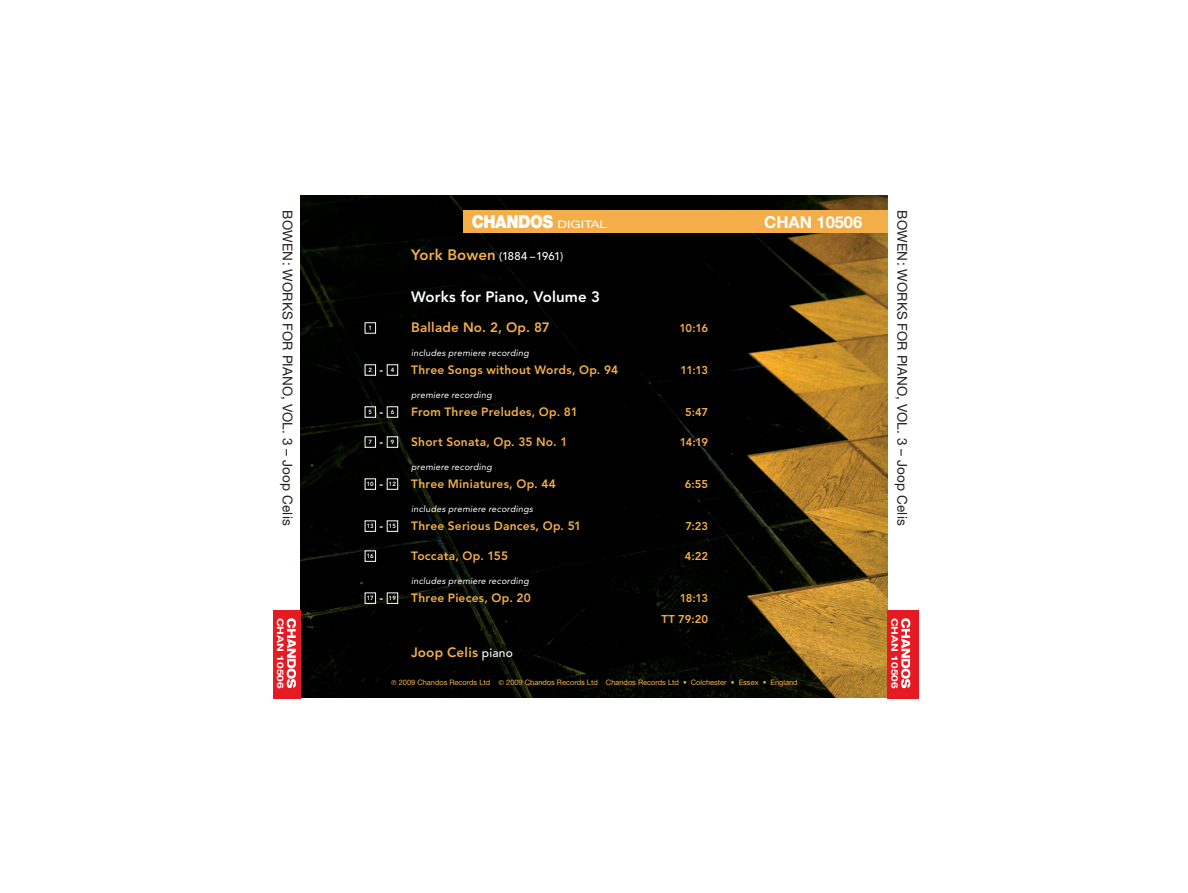
<style>
.page{position:relative;width:1188px;height:893px;background:#fff}
.page>*{position:absolute;margin:0;border:0;box-sizing:border-box;transform-origin:0 0}
.t1{font:900 18px "Helvetica Neue";letter-spacing:-.03em;color:#fff;scale:.89 1}
.t2{font:700 16.5px "Helvetica Neue";letter-spacing:-.005em;color:#fff}
.TL_-_Composer{font:800 15px "Avenir";letter-spacing:.01em;color:#fff}
.t3{font:13.5px "Helvetica Neue";letter-spacing:.015em;color:#231f20}
.TL_-premiere_recordi{font:800 13.5px "Avenir";letter-spacing:.015em;color:#f4ae49}
.TL_-_Artist{font:800 13.5px "Avenir";letter-spacing:.015em;color:#f4ae49}
.TL__-_Subtitle{font:800 12px "Avenir";letter-spacing:.02em;color:#f4ae49}
.TL__-_Subtitle-2{font:800 12px "Avenir";color:#fff}
.TL__-_Subtitle-3{font:800 11.25px "Avenir";letter-spacing:-.05em;color:#f4ae49}
.TL_-_Composer-2{font:500 11.25px "Avenir";letter-spacing:-.01em;color:#fff}
.TL_-_Pieces{font:800 11.25px "Avenir";color:#f4ae49}
.TL_-premiere_recordi-2{font:800 11.25px "Avenir";color:#f4ae49}
.TL_-premiere_recordi-3{font:italic 9px "Avenir";letter-spacing:.025em;color:#fff}
.t4{font:700 9px "Helvetica Neue";color:#fff;scale:1.31 1}
.t5{font:7.5px "Helvetica Neue";letter-spacing:-.005em;color:#f4ae49}
.t6{font:800 6px "Avenir";color:#fff}
.s1{font-weight:400;font-size:10.5px}
.s2{font-weight:800;font-size:15px;color:#f4ae49}
.s3{font-weight:500;font-size:12px;color:#fff}
</style>
<div class="page">
<img style="left:301px;top:195px;width:586px;height:502px">
<div style="left:273px;top:610px;width:28px;height:89px;background:#e51a23"></div>
<div style="left:887px;top:610px;width:32px;height:89px;background:#e51a23"></div>
<svg style="left:287px;top:618px;width:9px;height:70px"></svg>
<svg style="left:901px;top:618px;width:9px;height:70px"></svg>
<div style="left:463px;top:210px;width:424px;height:23px;background:#f4ae49"></div>
<div style="left:365px;top:322px;width:11px;height:11px;border:1px solid #fff"></div>
<div style="left:365px;top:364px;width:11px;height:11px;border:1px solid #fff"></div>
<div style="left:387px;top:364px;width:11px;height:11px;border:1px solid #fff"></div>
<div style="left:365px;top:406px;width:11px;height:11px;border:1px solid #fff"></div>
<div style="left:387px;top:406px;width:11px;height:11px;border:1px solid #fff"></div>
<div style="left:365px;top:436px;width:11px;height:11px;border:1px solid #fff"></div>
<div style="left:387px;top:436px;width:11px;height:11px;border:1px solid #fff"></div>
<div style="left:365px;top:478px;width:11px;height:11px;border:1px solid #fff"></div>
<div style="left:387px;top:478px;width:11px;height:11px;border:1px solid #fff"></div>
<div style="left:365px;top:520px;width:11px;height:11px;border:1px solid #fff"></div>
<div style="left:387px;top:520px;width:11px;height:11px;border:1px solid #fff"></div>
<div style="left:365px;top:550px;width:11px;height:11px;border:1px solid #fff"></div>
<div style="left:365px;top:592px;width:11px;height:11px;border:1px solid #fff"></div>
<div style="left:387px;top:592px;width:11px;height:11px;border:1px solid #fff"></div>
<svg style="left:391px;top:679px;width:5px;height:5px"></svg>
<svg style="left:499px;top:679px;width:5px;height:5px"></svg>
<p class="t3" style="left:296px;top:210px;width:316px;rotate:90deg">BOWEN: WORKS FOR PIANO, VOL. 3 – Joop Celis</p>
<p class="t3" style="left:910px;top:210px;width:316px;rotate:90deg">BOWEN: WORKS FOR PIANO, VOL. 3 – Joop Celis</p>
<p class="t1" style="left:472px;top:211px;width:154px">CHANDOS <span class="s1">DIGITAL</span></p>
<p class="t2" style="left:764px;top:212px;width:99px">CHAN 10506</p>
<p class="TL_-_Composer-2" style="left:411px;top:250px;width:153px"><span class="s2">York Bowen</span> (1884 –1961)</p>
<p class="TL_-_Composer" style="left:411px;top:288px;width:190px">Works for Piano, Volume 3</p>
<p class="t6" style="left:369px;top:324px;width:5px">1</p>
<p class="TL_-premiere_recordi" style="left:411px;top:319px;width:140px">Ballade No. 2, Op. 87</p>
<p class="TL_-premiere_recordi-2" style="left:679px;top:321px;width:30px">10:16</p>
<p class="TL_-premiere_recordi-3" style="left:411px;top:348px;width:119px">includes premiere recording</p>
<p class="t6" style="left:369px;top:366px;width:5px">2</p>
<p class="TL__-_Subtitle-2" style="left:380px;top:363px;width:5px">-</p>
<p class="t6" style="left:391px;top:366px;width:5px">4</p>
<p class="TL__-_Subtitle" style="left:411px;top:363px;width:208px">Three Songs without Words, Op. 94</p>
<p class="TL__-_Subtitle-3" style="left:681px;top:363px;width:29px">11:13</p>
<p class="TL_-premiere_recordi-3" style="left:411px;top:390px;width:82px">premiere recording</p>
<p class="t6" style="left:369px;top:408px;width:5px">5</p>
<p class="TL__-_Subtitle-2" style="left:380px;top:405px;width:5px">-</p>
<p class="t6" style="left:391px;top:408px;width:5px">6</p>
<p class="TL__-_Subtitle" style="left:411px;top:405px;width:168px">From Three Preludes, Op. 81</p>
<p class="TL__-_Subtitle-3" style="left:685px;top:405px;width:24px">5:47</p>
<p class="t6" style="left:369px;top:438px;width:5px">7</p>
<p class="TL__-_Subtitle-2" style="left:380px;top:435px;width:5px">-</p>
<p class="t6" style="left:391px;top:438px;width:5px">9</p>
<p class="TL__-_Subtitle" style="left:411px;top:435px;width:158px">Short Sonata, Op. 35 No. 1</p>
<p class="TL__-_Subtitle-3" style="left:680px;top:435px;width:30px">14:19</p>
<p class="TL_-premiere_recordi-3" style="left:411px;top:462px;width:82px">premiere recording</p>
<p class="t6" style="left:367px;top:480px;width:9px">10</p>
<p class="TL__-_Subtitle-2" style="left:380px;top:477px;width:5px">-</p>
<p class="t6" style="left:389px;top:480px;width:9px">12</p>
<p class="TL__-_Subtitle" style="left:411px;top:477px;width:146px">Three Miniatures, Op. 44</p>
<p class="TL__-_Subtitle-3" style="left:685px;top:477px;width:25px">6:55</p>
<p class="TL_-premiere_recordi-3" style="left:411px;top:504px;width:123px">includes premiere recordings</p>
<p class="t6" style="left:367px;top:522px;width:9px">13</p>
<p class="TL__-_Subtitle-2" style="left:380px;top:519px;width:5px">-</p>
<p class="t6" style="left:389px;top:522px;width:9px">15</p>
<p class="TL__-_Subtitle" style="left:411px;top:519px;width:172px">Three Serious Dances, Op. 51</p>
<p class="TL__-_Subtitle-3" style="left:685px;top:519px;width:24px">7:23</p>
<p class="t6" style="left:367px;top:552px;width:9px">16</p>
<p class="TL__-_Subtitle" style="left:411px;top:549px;width:98px">Toccata, Op. 155</p>
<p class="TL__-_Subtitle-3" style="left:685px;top:549px;width:25px">4:22</p>
<p class="TL_-premiere_recordi-3" style="left:411px;top:576px;width:119px">includes premiere recording</p>
<p class="t6" style="left:367px;top:594px;width:9px">17</p>
<p class="TL__-_Subtitle-2" style="left:379px;top:591px;width:5px">-</p>
<p class="t6" style="left:389px;top:594px;width:9px">19</p>
<p class="TL__-_Subtitle" style="left:411px;top:591px;width:121px">Three Pieces, Op. 20</p>
<p class="TL__-_Subtitle-3" style="left:680px;top:591px;width:30px">18:13</p>
<p class="TL_-_Pieces" style="left:661px;top:612px;width:48px">TT 79:20</p>
<p class="TL_-_Artist" style="left:411px;top:644px;width:103px">Joop Celis <span class="s3">piano</span></p>
<p class="t4" style="left:286px;top:617px;width:55px;rotate:90deg">CHAN 10506</p>
<p class="t4" style="left:900px;top:617px;width:55px;rotate:90deg">CHAN 10506</p>
<p class="t5" style="left:399px;top:677px;width:93px">2009 Chandos Records Ltd</p>
<p class="t5" style="left:506px;top:677px;width:293px">2009 Chandos Records Ltd Chandos Records Ltd • Colchester • Essex • England</p>
</div>
